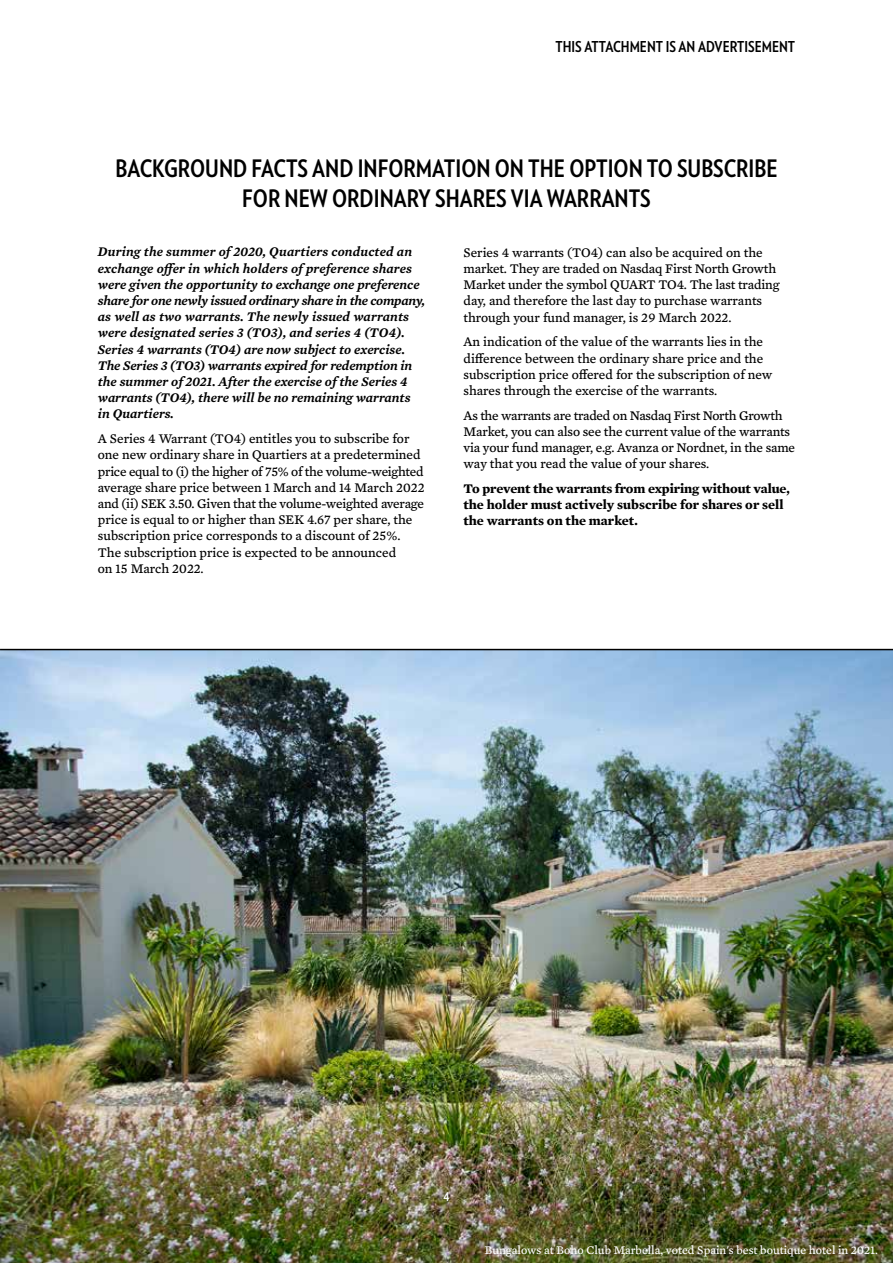
<style>
.page{position:relative;width:893px;height:1263px;background:#fff}
.page>*{position:absolute;margin:0;border:0;box-sizing:border-box;transform-origin:0 0}
.t1{font:700 24px/30px "Verlag Condensed";color:#000;text-align:center}
.t2{font:700 15px "Verlag Condensed";color:#000}
.t3{font:13.5px/16.2px "Mercury Text G4";color:#000}
.t4{font:italic 600 13.5px/16.2px "Mercury Text G4";color:#000}
.t5{font:700 13.5px/16.2px "Mercury Text G4";color:#000}
.t6{font:12px "Mercury Text G4";color:#fff}
.t7{font:700 12px "Verlag Condensed";color:#fff}
</style>
<div class="page">
<img style="left:0;top:651px;width:893px;height:612px">
<hr style="left:0;top:649px;width:893px;height:1px;background:#000">
<p class="t2" style="left:555px;top:35px;width:241px">THIS ATTACHMENT IS AN ADVERTISEMENT</p>
<h1 class="t1" style="left:115px;top:153px;width:664px">BACKGROUND FACTS AND INFORMATION ON THE OPTION TO SUBSCRIBE<br>FOR NEW ORDINARY SHARES VIA WARRANTS</h1>
<p class="t4" style="left:98px;top:243px;width:329px">During the summer of 2020, Quartiers conducted an exchange offer in which holders of preference shares were given the opportunity to exchange one preference share for one newly issued ordinary share in the company, as well as two warrants. The newly issued warrants were designated series 3 (TO3), and series 4 (TO4).<br>Series 4 warrants (TO4) are now subject to exercise.<br>The Series 3 (TO3) warrants expired for redemption in the summer of 2021. After the exercise of the Series 4 warrants (TO4), there will be no remaining warrants in Quartiers.</p>
<p class="t3" style="left:98px;top:430px;width:328px">A Series 4 Warrant (TO4) entitles you to subscribe for one new ordinary share in Quartiers at a predetermined price equal to (i) the higher of 75% of the volume-weighted average share price between 1 March and 14 March 2022 and (ii) SEK 3.50. Given that the volume-weighted average price is equal to or higher than SEK 4.67 per share, the subscription price corresponds to a discount of 25%.<br>The subscription price is expected to be announced<br>on 15 March 2022.</p>
<p class="t3" style="left:463px;top:243px;width:317px">Series 4 warrants (TO4) can also be acquired on the market. They are traded on Nasdaq First North Growth Market under the symbol QUART TO4. The last trading day, and therefore the last day to purchase warrants through your fund manager, is 29 March 2022.</p>
<p class="t3" style="left:463px;top:333px;width:311px">An indication of the value of the warrants lies in the difference between the ordinary share price and the subscription price offered for the subscription of new shares through the exercise of the warrants.</p>
<p class="t3" style="left:463px;top:406px;width:333px">As the warrants are traded on Nasdaq First North Growth Market, you can also see the current value of the warrants via your fund manager, e.g. Avanza or Nordnet, in the same way that you read the value of your shares.</p>
<p class="t5" style="left:463px;top:480px;width:328px">To prevent the warrants from expiring without value, the holder must actively subscribe for shares or sell the warrants on the market.</p>
<p class="t7" style="left:443px;top:1187px;width:8px">4</p>
<p class="t6" style="left:485px;top:1241px;width:395px">Bungalows at Boho Club Marbella, voted Spain's best boutique hotel in 2021.</p>
</div>
